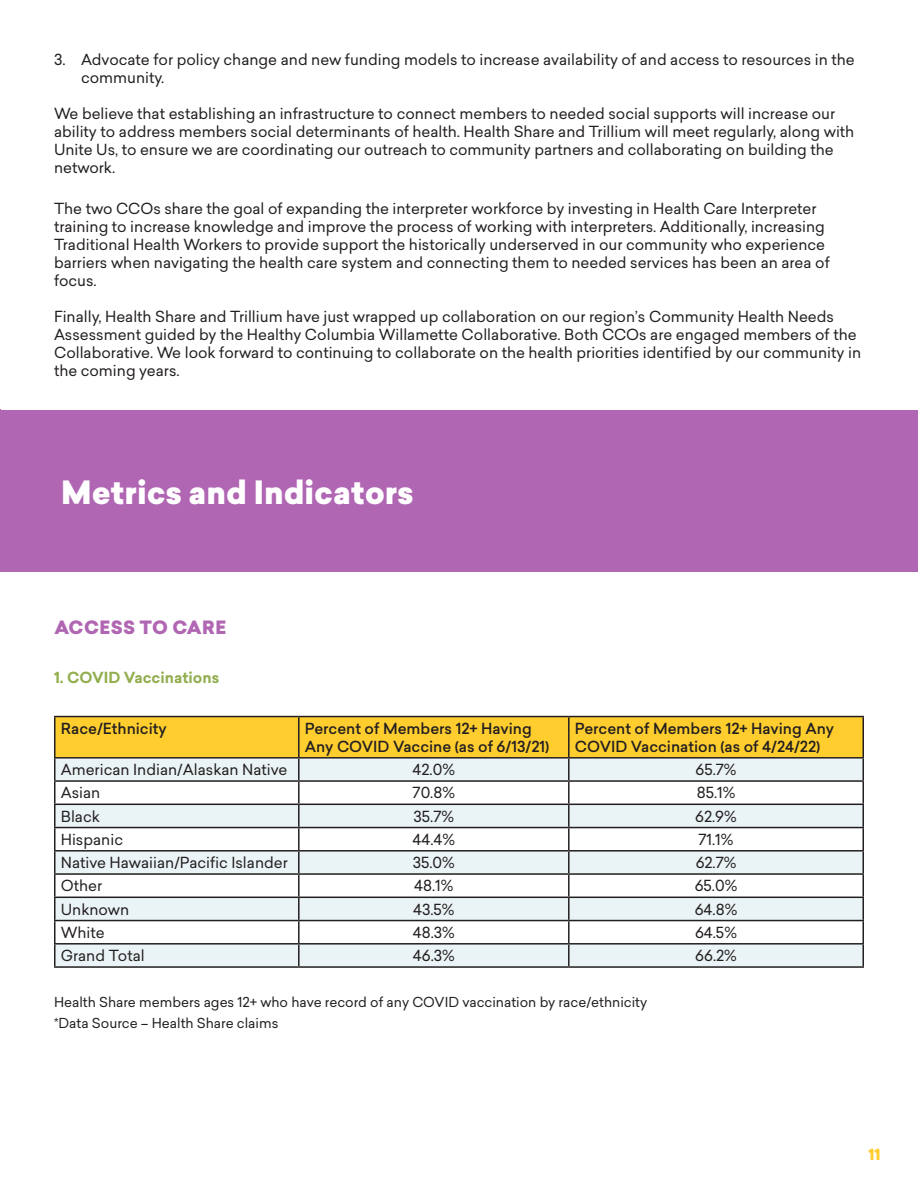
<style>
.page{position:relative;width:918px;height:1188px;background:#fff}
.page>*{position:absolute;margin:0;border:0;box-sizing:border-box;transform-origin:0 0}
.t1{font:900 31.5px "Sailec";color:#fff}
.Highlight_Headers{font:900 18px "Sailec";letter-spacing:.02em;color:#b066b3}
.Body_Text{font:15px/18px "Sailec";color:#231f20}
.Body_Text-2{font:500 15px/18px "Sailec";color:#231f20}
.mini_headers{font:700 15px "Sailec";color:#92ae4f}
.t2{font:900 15px "Sailec";color:#ffce2e}
.Regular_Bullets{font:13.5px "Sailec";color:#231f20}
</style>
<div class="page">
<div style="left:0;top:410px;width:918px;height:162px;background:#b066b3"></div>
<div style="left:56px;top:717px;width:806px;height:40px;background:#ffce2e"></div>
<svg style="left:56px;top:759px;width:806px;height:207px;fill:#eaf3f5"></svg>
<hr style="left:54px;top:716px;width:245px;height:1px;background:#231f20">
<hr style="left:54px;top:717px;width:2px;height:40px;background:#231f20">
<hr style="left:299px;top:716px;width:270px;height:1px;background:#231f20">
<hr style="left:298px;top:717px;width:2px;height:40px;background:#231f20">
<hr style="left:569px;top:716px;width:295px;height:1px;background:#231f20">
<hr style="left:568px;top:717px;width:2px;height:40px;background:#231f20">
<hr style="left:862px;top:717px;width:2px;height:40px;background:#231f20">
<hr style="left:54px;top:757px;width:245px;height:2px;background:#231f20">
<hr style="left:54px;top:759px;width:2px;height:21px;background:#231f20">
<hr style="left:299px;top:757px;width:270px;height:2px;background:#231f20">
<hr style="left:298px;top:759px;width:2px;height:21px;background:#231f20">
<hr style="left:569px;top:757px;width:295px;height:2px;background:#231f20">
<hr style="left:568px;top:759px;width:2px;height:21px;background:#231f20">
<hr style="left:862px;top:759px;width:2px;height:21px;background:#231f20">
<hr style="left:54px;top:780px;width:245px;height:2px;background:#231f20">
<hr style="left:54px;top:782px;width:2px;height:22px;background:#231f20">
<hr style="left:299px;top:780px;width:270px;height:2px;background:#231f20">
<hr style="left:298px;top:782px;width:2px;height:22px;background:#231f20">
<hr style="left:569px;top:780px;width:295px;height:2px;background:#231f20">
<hr style="left:568px;top:782px;width:2px;height:22px;background:#231f20">
<hr style="left:862px;top:782px;width:2px;height:22px;background:#231f20">
<hr style="left:54px;top:804px;width:245px;height:1px;background:#231f20">
<hr style="left:54px;top:805px;width:2px;height:22px;background:#231f20">
<hr style="left:299px;top:804px;width:270px;height:1px;background:#231f20">
<hr style="left:298px;top:805px;width:2px;height:22px;background:#231f20">
<hr style="left:569px;top:804px;width:295px;height:1px;background:#231f20">
<hr style="left:568px;top:805px;width:2px;height:22px;background:#231f20">
<hr style="left:862px;top:805px;width:2px;height:22px;background:#231f20">
<hr style="left:54px;top:827px;width:245px;height:1px;background:#231f20">
<hr style="left:54px;top:828px;width:2px;height:22px;background:#231f20">
<hr style="left:299px;top:827px;width:270px;height:1px;background:#231f20">
<hr style="left:298px;top:828px;width:2px;height:22px;background:#231f20">
<hr style="left:569px;top:827px;width:295px;height:1px;background:#231f20">
<hr style="left:568px;top:828px;width:2px;height:22px;background:#231f20">
<hr style="left:862px;top:828px;width:2px;height:22px;background:#231f20">
<hr style="left:54px;top:850px;width:245px;height:2px;background:#231f20">
<hr style="left:54px;top:852px;width:2px;height:21px;background:#231f20">
<hr style="left:299px;top:850px;width:270px;height:2px;background:#231f20">
<hr style="left:298px;top:852px;width:2px;height:21px;background:#231f20">
<hr style="left:569px;top:850px;width:295px;height:2px;background:#231f20">
<hr style="left:568px;top:852px;width:2px;height:21px;background:#231f20">
<hr style="left:862px;top:852px;width:2px;height:21px;background:#231f20">
<hr style="left:54px;top:873px;width:245px;height:2px;background:#231f20">
<hr style="left:54px;top:875px;width:2px;height:22px;background:#231f20">
<hr style="left:299px;top:873px;width:270px;height:2px;background:#231f20">
<hr style="left:298px;top:875px;width:2px;height:22px;background:#231f20">
<hr style="left:569px;top:873px;width:295px;height:2px;background:#231f20">
<hr style="left:568px;top:875px;width:2px;height:22px;background:#231f20">
<hr style="left:862px;top:875px;width:2px;height:22px;background:#231f20">
<hr style="left:54px;top:897px;width:245px;height:1px;background:#231f20">
<hr style="left:54px;top:898px;width:2px;height:22px;background:#231f20">
<hr style="left:299px;top:897px;width:270px;height:1px;background:#231f20">
<hr style="left:298px;top:898px;width:2px;height:22px;background:#231f20">
<hr style="left:569px;top:897px;width:295px;height:1px;background:#231f20">
<hr style="left:568px;top:898px;width:2px;height:22px;background:#231f20">
<hr style="left:862px;top:898px;width:2px;height:22px;background:#231f20">
<hr style="left:54px;top:920px;width:245px;height:1px;background:#231f20">
<hr style="left:54px;top:921px;width:2px;height:22px;background:#231f20">
<hr style="left:299px;top:920px;width:270px;height:1px;background:#231f20">
<hr style="left:298px;top:921px;width:2px;height:22px;background:#231f20">
<hr style="left:569px;top:920px;width:295px;height:1px;background:#231f20">
<hr style="left:568px;top:921px;width:2px;height:22px;background:#231f20">
<hr style="left:862px;top:921px;width:2px;height:22px;background:#231f20">
<hr style="left:54px;top:943px;width:245px;height:2px;background:#231f20">
<hr style="left:54px;top:945px;width:2px;height:21px;background:#231f20">
<hr style="left:299px;top:943px;width:270px;height:2px;background:#231f20">
<hr style="left:298px;top:945px;width:2px;height:21px;background:#231f20">
<hr style="left:569px;top:943px;width:295px;height:2px;background:#231f20">
<hr style="left:568px;top:945px;width:2px;height:21px;background:#231f20">
<hr style="left:862px;top:945px;width:2px;height:21px;background:#231f20">
<hr style="left:54px;top:966px;width:245px;height:2px;background:#231f20">
<hr style="left:299px;top:966px;width:270px;height:2px;background:#231f20">
<hr style="left:569px;top:966px;width:295px;height:2px;background:#231f20">
<p class="Body_Text" style="left:81px;top:51px;width:775px;text-indent:-27px">3. Advocate for policy change and new funding models to increase availability of and access to resources in the community.</p>
<p class="Body_Text" style="left:54px;top:105px;width:802px">We believe that establishing an infrastructure to connect members to needed social supports will increase our ability to address members social determinants of health. Health Share and Trillium will meet regularly, along with Unite Us, to ensure we are coordinating our outreach to community partners and collaborating on building the network.</p>
<p class="Body_Text" style="left:54px;top:199px;width:777px">The two CCOs share the goal of expanding the interpreter workforce by investing in Health Care Interpreter training to increase knowledge and improve the process of working with interpreters. Additionally, increasing Traditional Health Workers to provide support the historically underserved in our community who experience barriers when navigating the health care system and connecting them to needed services has been an area of focus.</p>
<p class="Body_Text" style="left:54px;top:307px;width:809px">Finally, Health Share and Trillium have just wrapped up collaboration on our region’s Community Health Needs Assessment guided by the Healthy Columbia Willamette Collaborative. Both CCOs are engaged members of the Collaborative. We look forward to continuing to collaborate on the health priorities identified by our community in the coming years.</p>
<p class="t1" style="left:61px;top:469px;width:354px">Metrics and Indicators</p>
<p class="Highlight_Headers" style="left:54px;top:615px;width:173px">ACCESS TO CARE</p>
<p class="mini_headers" style="left:54px;top:667px;width:167px">1. COVID Vaccinations</p>
<p class="Body_Text-2" style="left:61px;top:719px;width:108px">Race/Ethnicity</p>
<p class="Body_Text-2" style="left:305px;top:719px;width:246px">Percent of Members 12+ Having<br>Any COVID Vaccine (as of 6/13/21)</p>
<p class="Body_Text-2" style="left:575px;top:719px;width:261px">Percent of Members 12+ Having Any<br>COVID Vaccination (as of 4/24/22)</p>
<p class="Body_Text" style="left:61px;top:760px;width:228px">American Indian/Alaskan Native</p>
<p class="Body_Text" style="left:413px;top:760px;width:44px">42.0%</p>
<p class="Body_Text" style="left:695px;top:760px;width:43px">65.7%</p>
<p class="Body_Text" style="left:61px;top:784px;width:41px">Asian</p>
<p class="Body_Text" style="left:413px;top:784px;width:44px">70.8%</p>
<p class="Body_Text" style="left:697px;top:784px;width:40px">85.1%</p>
<p class="Body_Text" style="left:61px;top:807px;width:41px">Black</p>
<p class="Body_Text" style="left:414px;top:807px;width:42px">35.7%</p>
<p class="Body_Text" style="left:695px;top:807px;width:43px">62.9%</p>
<p class="Body_Text" style="left:61px;top:830px;width:64px">Hispanic</p>
<p class="Body_Text" style="left:413px;top:830px;width:44px">44.4%</p>
<p class="Body_Text" style="left:699px;top:830px;width:36px">71.1%</p>
<p class="Body_Text" style="left:61px;top:853px;width:229px">Native Hawaiian/Pacific Islander</p>
<p class="Body_Text" style="left:413px;top:853px;width:44px">35.0%</p>
<p class="Body_Text" style="left:696px;top:853px;width:42px">62.7%</p>
<p class="Body_Text" style="left:61px;top:877px;width:43px">Other</p>
<p class="Body_Text" style="left:414px;top:877px;width:41px">48.1%</p>
<p class="Body_Text" style="left:695px;top:877px;width:44px">65.0%</p>
<p class="Body_Text" style="left:61px;top:900px;width:70px">Unknown</p>
<p class="Body_Text" style="left:413px;top:900px;width:43px">43.5%</p>
<p class="Body_Text" style="left:695px;top:900px;width:44px">64.8%</p>
<p class="Body_Text" style="left:61px;top:923px;width:45px">White</p>
<p class="Body_Text" style="left:413px;top:923px;width:43px">48.3%</p>
<p class="Body_Text" style="left:695px;top:923px;width:43px">64.5%</p>
<p class="Body_Text" style="left:61px;top:946px;width:86px">Grand Total</p>
<p class="Body_Text" style="left:413px;top:946px;width:43px">46.3%</p>
<p class="Body_Text" style="left:695px;top:946px;width:43px">66.2%</p>
<p class="Regular_Bullets" style="left:54px;top:993px;width:595px">Health Share members ages 12+ who have record of any COVID vaccination by race/ethnicity</p>
<p class="Regular_Bullets" style="left:54px;top:1013px;width:226px">*Data Source – Health Share claims</p>
<p class="t2" style="left:868px;top:1143px;width:14px">11</p>
</div>
